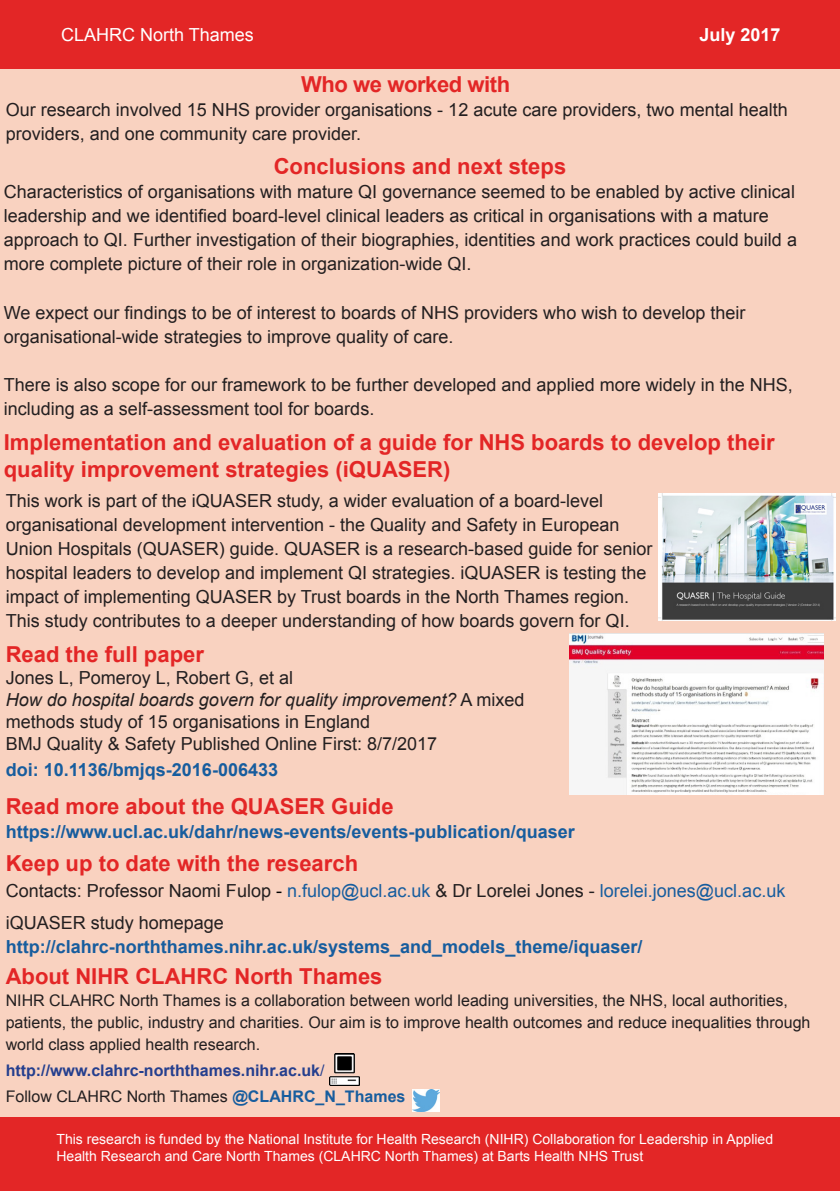
<style>
.page{position:relative;width:840px;height:1191px;background:#fff}
.page>*{position:absolute;margin:0;border:0;box-sizing:border-box;transform-origin:0 0}
.t1{font:700 22px/26.4px "Arial";color:#e32626}
.t2{font:700 22px "Arial";letter-spacing:-.02em;color:#e32626}
.t3{font:18px/24px "Arial";color:#231f20}
.t4{font:700 18px "Arial";color:#175d9e}
.t5{font:italic 18px/22px "Arial";color:#231f20}
.t6{font:18px "Arial";color:#fff}
.t7{font:700 18px "Arial";color:#fff}
.t8{font:16px/22px "Arial";color:#231f20}
.t9{font:700 16px "Arial";color:#253f8e}
.t10{font:14px/16.8px "Arial";color:#fff}
.s1{font-style:normal}
.s2{color:#000}
.s3{color:#175d9e}
.s4{font-weight:400}
.s5{font-weight:700;color:#175d9e}
</style>
<div class="page">
<div style="left:0;top:68px;width:839px;height:713px;background:#f9d2c0"></div>
<div style="left:0;top:0;width:839px;height:69px;background:#e32626"></div>
<div style="left:0;top:778px;width:839px;height:345px;background:#f9d2c0"></div>
<div style="left:0;top:1117px;width:839px;height:74px;background:#e32626"></div>
<img style="left:412px;top:1090px;width:27px;height:21px">
<img style="left:329px;top:1053px;width:30px;height:32px">
<img style="left:658px;top:493px;width:177px;height:127px">
<img style="left:569px;top:633px;width:254px;height:161px">
<p class="t6" style="left:61px;top:23px;width:194px">CLAHRC North Thames</p>
<p class="t7" style="left:699px;top:23px;width:83px">July 2017</p>
<p class="t2" style="left:301px;top:70px;width:210px">Who we worked with</p>
<p class="t3" style="left:6px;top:98px;width:783px">Our research involved 15 NHS provider organisations - 12 acute care providers, two mental health providers, and one community care provider.</p>
<p class="t1" style="left:273px;top:153px;width:294px">Conclusions and next steps</p>
<p class="t3" style="left:4px;top:180px;width:794px">Characteristics of organisations with mature QI governance seemed to be enabled by active clinical leadership and we identified board-level clinical leaders as critical in organisations with a mature approach to QI. Further investigation of their biographies, identities and work practices could build a more complete picture of their role in organization-wide QI.</p>
<p class="t3" style="left:4px;top:300px;width:743px">We expect our findings to be of interest to boards of NHS providers who wish to develop their organisational-wide strategies to improve quality of care.</p>
<p class="t3" style="left:4px;top:372px;width:790px">There is also scope for our framework to be further developed and applied more widely in the NHS, including as a self-assessment tool for boards.</p>
<p class="t1" style="left:4px;top:430px;width:772px">Implementation and evaluation of a guide for NHS boards to develop their quality improvement strategies (iQUASER)</p>
<p class="t3" style="left:6px;top:488px;width:648px">This work is part of the iQUASER study, a wider evaluation of a board-level organisational development intervention - the Quality and Safety in European Union Hospitals (QUASER) guide. QUASER is a research-based guide for senior hospital leaders to develop and implement QI strategies. iQUASER is testing the impact of implementing QUASER by Trust boards in the North Thames region.</p>
<p class="t3" style="left:6px;top:608px;width:625px">This study contributes to a deeper understanding of how boards govern for QI.</p>
<p class="t1" style="left:6px;top:642px;width:200px">Read the full paper</p>
<p class="t3" style="left:6px;top:666px;width:289px">Jones L, Pomeroy L, Robert G, et al</p>
<p class="t5" style="left:6px;top:689px;width:520px">How do hospital boards govern for quality improvement? <span class="s1">A mixed methods study of 15 organisations in England</span></p>
<p class="t3" style="left:6px;top:732px;width:433px">BMJ Quality &amp; Safety Published Online First: 8/7/2017</p>
<p class="t4" style="left:6px;top:758px;width:274px">doi: 10.1136/bmjqs-2016-006433</p>
<p class="t1" style="left:6px;top:794px;width:389px">Read more about the QUASER Guide</p>
<p class="t4" style="left:6px;top:820px;width:570px">https://www.ucl.ac.uk/dahr/news-events/events-publication/quaser</p>
<p class="t1" style="left:6px;top:850px;width:354px">Keep up to date with the research</p>
<p class="t3" style="left:6px;top:874px;width:780px;line-height:32px">Contacts: Professor Naomi Fulop <span class="s2">-</span> <span class="s3">n.fulop@ucl.ac.uk</span> &amp; Dr Lorelei Jones - <span class="s3">lorelei.jones@ucl.ac.uk </span>iQUASER study homepage</p>
<p class="t4" style="left:6px;top:934px;width:638px">http://clahrc-norththames.nihr.ac.uk/systems_and_models_theme/iquaser/</p>
<p class="t1" style="left:6px;top:963px;width:378px">About NIHR CLAHRC North Thames</p>
<p class="t8" style="left:6px;top:989px;width:805px">NIHR CLAHRC North Thames is a collaboration between world leading universities, the NHS, local authorities, patients, the public, industry and charities. Our aim is to improve health outcomes and reduce inequalities through world class applied health research.</p>
<p class="t9" style="left:6px;top:1059px;width:320px">http://www.clahrc-norththames.nihr.ac.uk<span class="s4">/</span></p>
<p class="t8" style="left:6px;top:1085px;width:401px">Follow CLAHRC North Thames <span class="s5">@CLAHRC_N_Thames</span></p>
<p class="t10" style="left:56px;top:1131px;width:717px">This research is funded by the National Institute for Health Research (NIHR) Collaboration for Leadership in Applied<br>Health Research and Care North Thames (CLAHRC North Thames) at Barts Health NHS Trust</p>
</div>
